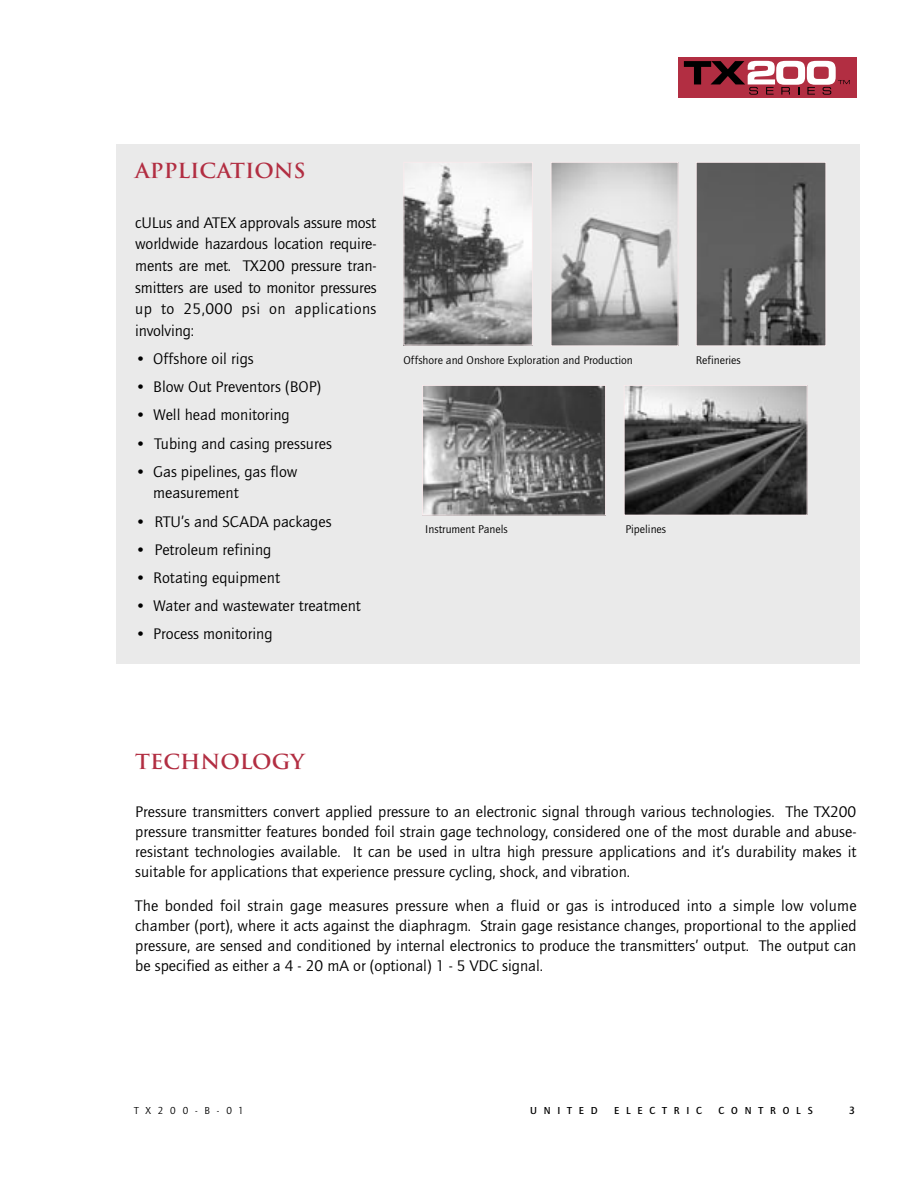
<style>
.page{position:relative;width:918px;height:1188px;background:#fff}
.page>*{position:absolute;margin:0;border:0;box-sizing:border-box;transform-origin:0 0}
.t1{font:700 20.25px "Trajan";color:#b22e42;scale:1.04 1}
.t2{font:15.9px/21.6px "Quay Sans ITC";color:#000;text-align:justify;scale:1.04 1}
.t3{font:11.55px "Quay Sans ITC";color:#000;scale:1.04 1}
.t4{font:10.8px "Quay Sans Md ITC";color:#000}
.t5{font:10.5px "Quay Sans Md ITC";letter-spacing:.65em;color:#000}
.t6{font:10.5px "Quay Sans ITC";letter-spacing:.65em;color:#000}
</style>
<div class="page">
<div style="left:678px;top:57px;width:179px;height:41px;background:#b22e42"></div>
<svg style="left:684px;top:61px;width:166px;height:34px"></svg>
<div style="left:116px;top:144px;width:744px;height:519px;background:#eaeaea"></div>
<img style="left:626px;top:387px;width:179px;height:126px">
<div style="left:624px;top:385px;width:183px;height:130px;border:1px solid #f7eaec"></div>
<img style="left:424px;top:387px;width:180px;height:126px">
<div style="left:422px;top:385px;width:184px;height:130px;border:1px solid #f7eaec"></div>
<img style="left:406px;top:164px;width:125px;height:179px">
<div style="left:404px;top:162px;width:129px;height:183px;border:1px solid #f7eaec"></div>
<img style="left:698px;top:164px;width:126px;height:180px">
<div style="left:696px;top:162px;width:130px;height:184px;border:1px solid #f7eaec"></div>
<img style="left:553px;top:164px;width:123px;height:180px">
<div style="left:551px;top:162px;width:127px;height:184px;border:1px solid #f7eaec"></div>
<p class="t1" style="left:135px;top:158px;width:166px">APPLICATIONS</p>
<p class="t2" style="left:135px;top:212px;width:234px">cULus and ATEX approvals assure most worldwide hazardous location require&shy;ments are met. TX200 pressure tran&shy;smitters are used to monitor pressures up to 25,000 psi on applications involving:</p>
<p class="t2" style="left:135px;top:348px;width:115px">• Offshore oil rigs</p>
<p class="t2" style="left:135px;top:377px;width:180px">• Blow Out Preventors (BOP)</p>
<p class="t2" style="left:135px;top:405px;width:150px">• Well head monitoring</p>
<p class="t2" style="left:135px;top:433px;width:191px">• Tubing and casing pressures</p>
<p class="t2" style="left:153px;top:461px;width:140px;text-indent:-18px">• Gas pipelines, gas flow measurement</p>
<p class="t2" style="left:135px;top:511px;width:190px">• RTU’s and SCADA packages</p>
<p class="t2" style="left:135px;top:539px;width:132px">• Petroleum refining</p>
<p class="t2" style="left:135px;top:567px;width:141px">• Rotating equipment</p>
<p class="t2" style="left:135px;top:595px;width:218px">• Water and wastewater treatment</p>
<p class="t2" style="left:135px;top:623px;width:134px">• Process monitoring</p>
<p class="t3" style="left:404px;top:353px;width:222px">Offshore and Onshore Exploration and Production</p>
<p class="t3" style="left:696px;top:353px;width:45px">Refineries</p>
<p class="t3" style="left:425px;top:523px;width:81px">Instrument Panels</p>
<p class="t3" style="left:625px;top:523px;width:41px">Pipelines</p>
<p class="t1" style="left:135px;top:749px;width:164px">TECHNOLOGY</p>
<p class="t2" style="left:135px;top:802px;width:695px;line-height:20.2px">Pressure transmitters convert applied pressure to an electronic signal through various technologies. The TX200 pressure transmitter features bonded foil strain gage technology, considered one of the most durable and abuse&shy;resistant technologies available. It can be used in ultra high pressure applications and it’s durability makes it suitable for applications that experience pressure cycling, shock, and vibration.</p>
<p class="t2" style="left:135px;top:896px;width:695px;line-height:20.2px">The bonded foil strain gage measures pressure when a fluid or gas is introduced into a simple low volume chamber (port), where it acts against the diaphragm. Strain gage resistance changes, proportional to the applied pressure, are sensed and conditioned by internal electronics to produce the transmitters’ output. The output can be specified as either a 4 - 20 mA or (optional) 1 - 5 VDC signal.</p>
<p class="t6" style="left:134px;top:1105px;width:111px">TX200-B-01</p>
<p class="t5" style="left:530px;top:1105px;width:69px">UNITED</p>
<p class="t5" style="left:614px;top:1105px;width:90px">ELECTRIC</p>
<p class="t5" style="left:718px;top:1105px;width:96px">CONTROLS</p>
<p class="t4" style="left:849px;top:1104px;width:7px">3</p>
</div>
